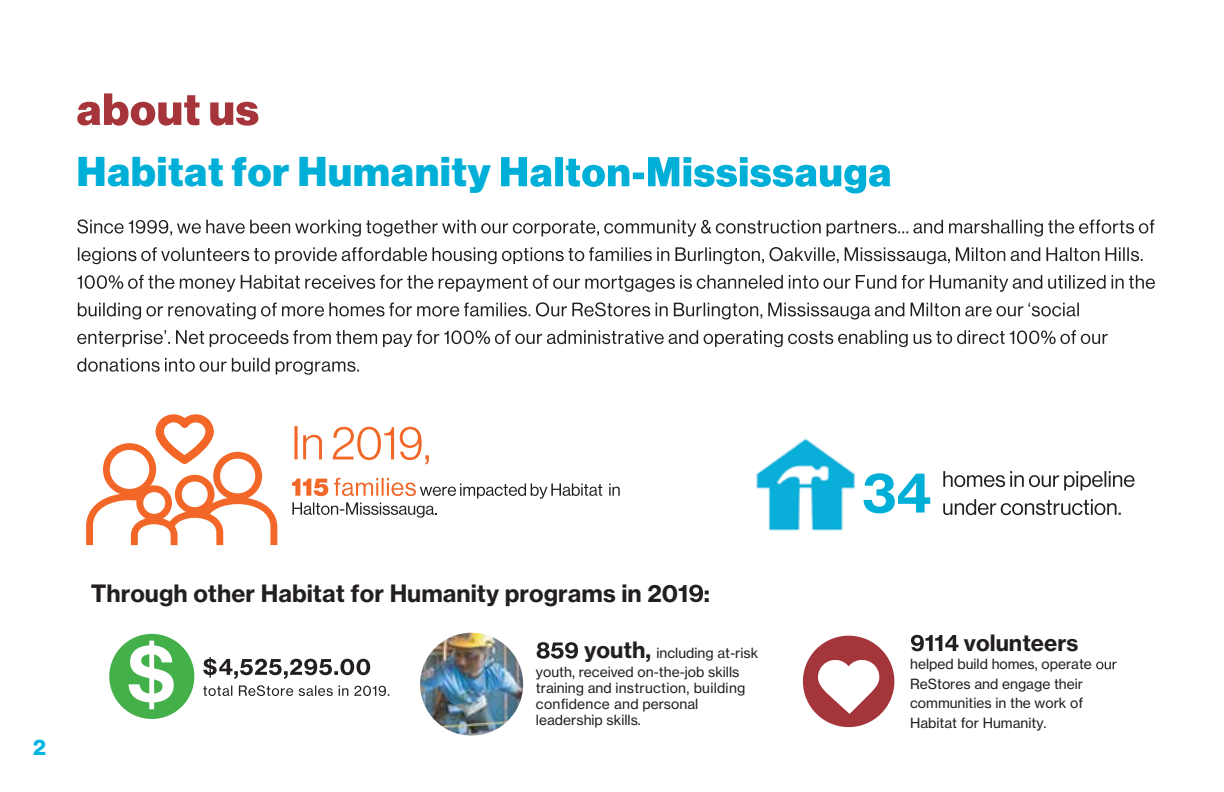
<style>
.page{position:relative;width:1224px;height:792px;background:#fff}
.page>*{position:absolute;margin:0;border:0;box-sizing:border-box;transform-origin:0 0}
.t1{font:80.2px "N Haas Grotesk DS Pro 65 Md";color:#fff}
.t2{font:40.8px "N Haas Grotesk DS Pro 95 Blk";letter-spacing:.025em;color:#00afd7}
.t3{font:23.6px "N Haas Grotesk TX Pro 75 Bd";color:#231f20}
.t4{font:22.2px "N Haas Grotesk TX Pro 75 Bd";color:#231f20}
.t5{font:22px "N Haas Grotesk DS Pro 75 Bd";color:#00b5df}
.t6{font:13.8px/19.4px "N Haas Grotesk TX Pro 55 Rg";color:#231f20}
.s1{font-family:"N Haas Grotesk TX Pro 75 Bd";font-size:22.2px}
</style>
<div class="page">
<svg style="left:294px;top:426px;width:135px;height:38px"></svg>
<svg style="left:609px;top:483px;width:11px;height:13px"></svg>
<svg style="left:292px;top:478px;width:310px;height:40px"></svg>
<svg style="left:86px;top:414px;width:191px;height:131px"></svg>
<svg style="left:77px;top:93px;width:181px;height:33px"></svg>
<svg style="left:501px;top:157px;width:390px;height:37px"></svg>
<svg style="left:77px;top:219px;width:1077px;height:18px"></svg>
<svg style="left:78px;top:247px;width:1065px;height:17px"></svg>
<svg style="left:77px;top:275px;width:1078px;height:17px"></svg>
<svg style="left:78px;top:302px;width:1001px;height:17px"></svg>
<svg style="left:77px;top:330px;width:1031px;height:17px"></svg>
<svg style="left:77px;top:358px;width:282px;height:17px"></svg>
<svg style="left:689px;top:585px;width:14px;height:17px"></svg>
<svg style="left:537px;top:642px;width:41px;height:17px"></svg>
<svg style="left:911px;top:635px;width:48px;height:16px"></svg>
<svg style="left:1096px;top:662px;width:21px;height:7px"></svg>
<svg style="left:203px;top:657px;width:167px;height:22px"></svg>
<svg style="left:203px;top:685px;width:186px;height:11px"></svg>
<div style="left:803px;top:636px;width:91px;height:91px;background:#a4353a;border-radius:50%"></div>
<svg style="left:818px;top:660px;width:61px;height:54px"></svg>
<svg style="left:943px;top:471px;width:192px;height:19px"></svg>
<svg style="left:943px;top:499px;width:178px;height:16px"></svg>
<svg style="left:864px;top:473px;width:66px;height:40px"></svg>
<img style="left:756px;top:438px;width:99px;height:93px">
<div style="left:109px;top:634px;width:85px;height:85px;background:#43b049;border-radius:50%"></div>
<img style="left:420px;top:633px;width:103px;height:103px;border-radius:51px">
<h2 class="t2" style="left:77px;top:148px;width:415px">Habitat for Humanity</h2>
<h3 class="t5" style="left:33px;top:735px;width:14px">2</h3>
<h3 class="t3" style="left:91px;top:578px;width:621px">Through other Habitat for Humanity programs in 201 :</h3>
<p class="t6" style="left:536px;top:644px;width:224px;text-indent:48px"><span class="s1">youth,</span> including at-risk youth, received on-the-job skills</p>
<p class="t6" style="left:536px;top:680px;width:211px;line-height:15.8px">training and instruction, building confidence and personal leadership skills.</p>
<h1 class="t1" style="left:127px;top:627px;width:51px">$</h1>
<h3 class="t4" style="left:964px;top:629px;width:116px">volunteers</h3>
<p class="t6" style="left:910px;top:654px;width:183px">helped build homes, operate<br>ReStores and engage their communities in the work of<br>Habitat for Humanity.</p>
</div>
